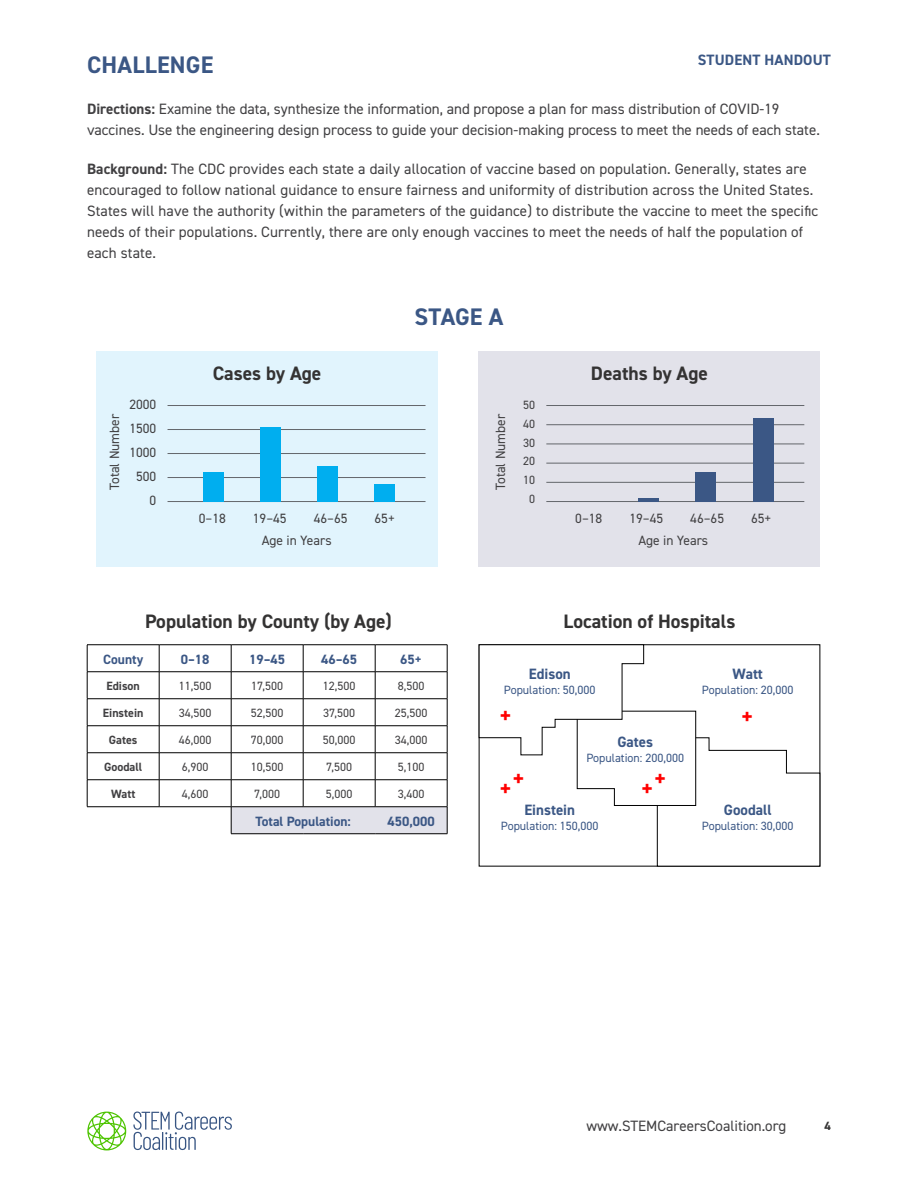
<style>
.page{position:relative;width:918px;height:1188px;background:#fff}
.page>*{position:absolute;margin:0;border:0;box-sizing:border-box;transform-origin:0 0}
.t1{font:700 24px "DIN2014";letter-spacing:.01em;color:#3b5785}
.t2{font:700 24px "DIN2014";color:#f00}
.t3{font:700 19.5px "DIN2014";color:#343333}
.t4{font:15px/21px "DIN2014";letter-spacing:.01em;color:#414042}
.t5{font:700 15px "DIN2014";color:#3b5785}
.t6{font:13.5px/24px "DIN2014";color:#414042;text-align:right}
.t7{font:700 13.5px "DIN2014";color:#3b5785}
.t8{font:12px/18.8px "DIN2014";color:#414042;text-align:center}
.t9{font:12px "DIN2014";color:#3b5785}
.t10{font:700 12px "DIN2014";color:#414042}
.t11{font:700 12px "DIN2014";color:#343333}
.s1{font-weight:700}
</style>
<div class="page">
<svg style="left:87px;top:1112px;width:39px;height:38px"></svg>
<svg style="left:133px;top:1112px;width:50px;height:18px"></svg>
<div style="left:96px;top:351px;width:342px;height:216px;background:#e1f4fd"></div>
<div style="left:478px;top:351px;width:342px;height:216px;background:#e2e2ea"></div>
<hr style="left:87px;top:644px;width:72px;height:1px;background:#000">
<hr style="left:159px;top:644px;width:72px;height:1px;background:#000">
<hr style="left:231px;top:644px;width:72px;height:1px;background:#000">
<hr style="left:303px;top:644px;width:72px;height:1px;background:#000">
<hr style="left:375px;top:644px;width:72px;height:1px;background:#000">
<hr style="left:87px;top:671px;width:72px;height:1px;background:#000">
<hr style="left:159px;top:671px;width:72px;height:1px;background:#000">
<hr style="left:87px;top:698px;width:72px;height:1px;background:#000">
<hr style="left:159px;top:698px;width:72px;height:1px;background:#000">
<hr style="left:87px;top:725px;width:72px;height:1px;background:#000">
<hr style="left:159px;top:725px;width:72px;height:1px;background:#000">
<hr style="left:87px;top:752px;width:72px;height:1px;background:#000">
<hr style="left:159px;top:752px;width:72px;height:1px;background:#000">
<hr style="left:87px;top:779px;width:72px;height:1px;background:#000">
<svg style="left:87px;top:645px;width:1px;height:161px"></svg>
<hr style="left:159px;top:779px;width:72px;height:1px;background:#000">
<svg style="left:159px;top:645px;width:1px;height:161px"></svg>
<hr style="left:87px;top:806px;width:72px;height:1px;background:#000">
<hr style="left:159px;top:806px;width:72px;height:1px;background:#000">
<svg style="left:231px;top:645px;width:217px;height:189px"></svg>
<hr style="left:231px;top:833px;width:72px;height:1px;background:#000">
<hr style="left:303px;top:833px;width:72px;height:1px;background:#000">
<hr style="left:375px;top:833px;width:72px;height:1px;background:#000">
<svg style="left:479px;top:644px;width:341px;height:223px"></svg>
<hr style="left:168px;top:405px;width:258px;height:1px;background:#63666b">
<hr style="left:168px;top:453px;width:258px;height:1px;background:#63666b">
<hr style="left:168px;top:429px;width:258px;height:1px;background:#63666b">
<hr style="left:168px;top:501px;width:258px;height:1px;background:#63666b">
<hr style="left:168px;top:477px;width:258px;height:1px;background:#63666b">
<div style="left:203px;top:472px;width:21px;height:30px;background:#00aeef"></div>
<div style="left:260px;top:428px;width:21px;height:74px;background:#00aeef"></div>
<div style="left:317px;top:467px;width:21px;height:35px;background:#00aeef"></div>
<div style="left:374px;top:484px;width:21px;height:18px;background:#00aeef"></div>
<hr style="left:546px;top:405px;width:258px;height:1px;background:#63666b">
<hr style="left:546px;top:444px;width:258px;height:1px;background:#63666b">
<hr style="left:546px;top:463px;width:258px;height:1px;background:#63666b">
<hr style="left:546px;top:424px;width:258px;height:1px;background:#63666b">
<hr style="left:546px;top:501px;width:258px;height:1px;background:#63666b">
<hr style="left:546px;top:482px;width:258px;height:1px;background:#63666b">
<hr style="left:638px;top:498px;width:21px;height:4px;background:#3b5785">
<div style="left:695px;top:472px;width:21px;height:30px;background:#3b5785"></div>
<div style="left:753px;top:419px;width:21px;height:83px;background:#3b5785"></div>
<p class="t5" style="left:698px;top:50px;width:134px">STUDENT HANDOUT</p>
<h1 class="t1" style="left:87px;top:48px;width:128px">CHALLENGE</h1>
<p class="t4" style="left:87px;top:98px;width:734px"><span class="s1">Directions:</span> Examine the data, synthesize the information, and propose a plan for mass distribution of COVID-19 vaccines. Use the engineering design process to guide your decision-making process to meet the needs of each state.</p>
<p class="t4" style="left:87px;top:158px;width:733px"><span class="s1">Background:</span> The CDC provides each state a daily allocation of vaccine based on population. Generally, states are encouraged to follow national guidance to ensure fairness and uniformity of distribution across the United States.<br>States will have the authority (within the parameters of the guidance) to distribute the vaccine to meet the specific needs of their populations. Currently, there are only enough vaccines to meet the needs of half the population of each state.</p>
<p class="t6" style="left:102px;top:490px;width:78px;rotate:-90deg">Total Number</p>
<p class="t6" style="left:129px;top:392px;width:28px">2000<br>1500<br>1000<br>500<br>0</p>
<h2 class="t3" style="left:213px;top:360px;width:110px">Cases by Age</h2>
<p class="t6" style="left:199px;top:506px;width:29px">0–18</p>
<p class="t6" style="left:253px;top:506px;width:35px">19–45</p>
<p class="t6" style="left:314px;top:506px;width:35px">46–65</p>
<p class="t6" style="left:375px;top:506px;width:22px">65+</p>
<p class="t6" style="left:262px;top:528px;width:71px">Age in Years</p>
<h1 class="t1" style="left:415px;top:300px;width:90px">STAGE A</h1>
<p class="t6" style="left:488px;top:490px;width:78px;rotate:-90deg">Total Number</p>
<p class="t8" style="left:523px;top:395px;width:13px">50<br>40<br>30<br>20<br>10<br>0</p>
<h2 class="t3" style="left:591px;top:360px;width:119px">Deaths by Age</h2>
<p class="t6" style="left:575px;top:506px;width:29px">0–18</p>
<p class="t6" style="left:629px;top:506px;width:35px">19–45</p>
<p class="t6" style="left:690px;top:506px;width:35px">46–65</p>
<p class="t6" style="left:751px;top:506px;width:22px">65+</p>
<p class="t6" style="left:638px;top:528px;width:71px">Age in Years</p>
<h2 class="t3" style="left:145px;top:609px;width:248px">Population by County (by Age)</h2>
<h2 class="t3" style="left:564px;top:609px;width:173px">Location of Hospitals</h2>
<p class="t7" style="left:103px;top:650px;width:41px">County</p>
<p class="t7" style="left:181px;top:650px;width:30px">0–18</p>
<p class="t7" style="left:249px;top:650px;width:38px">19–45</p>
<p class="t7" style="left:321px;top:650px;width:38px">46–65</p>
<p class="t7" style="left:400px;top:650px;width:23px">65+</p>
<p class="t10" style="left:106px;top:678px;width:35px">Edison</p>
<p class="t8" style="left:179px;top:676px;width:34px">11,500</p>
<p class="t8" style="left:251px;top:676px;width:33px">17,500</p>
<p class="t8" style="left:323px;top:676px;width:34px">12,500</p>
<p class="t8" style="left:398px;top:676px;width:28px">8,500</p>
<p class="t10" style="left:103px;top:705px;width:42px">Einstein</p>
<p class="t8" style="left:179px;top:703px;width:34px">34,500</p>
<p class="t8" style="left:251px;top:703px;width:34px">52,500</p>
<p class="t8" style="left:323px;top:703px;width:33px">37,500</p>
<p class="t8" style="left:395px;top:703px;width:34px">25,500</p>
<p class="t10" style="left:109px;top:732px;width:30px">Gates</p>
<p class="t8" style="left:179px;top:730px;width:34px">46,000</p>
<p class="t8" style="left:251px;top:730px;width:34px">70,000</p>
<p class="t8" style="left:323px;top:730px;width:34px">50,000</p>
<p class="t8" style="left:395px;top:730px;width:34px">34,000</p>
<p class="t10" style="left:104px;top:759px;width:40px">Goodall</p>
<p class="t8" style="left:182px;top:757px;width:28px">6,900</p>
<p class="t8" style="left:251px;top:757px;width:34px">10,500</p>
<p class="t8" style="left:326px;top:757px;width:27px">7,500</p>
<p class="t8" style="left:398px;top:757px;width:28px">5,100</p>
<p class="t10" style="left:111px;top:786px;width:26px">Watt</p>
<p class="t8" style="left:182px;top:784px;width:28px">4,600</p>
<p class="t8" style="left:254px;top:784px;width:27px">7,000</p>
<p class="t8" style="left:326px;top:784px;width:28px">5,000</p>
<p class="t8" style="left:398px;top:784px;width:28px">3,400</p>
<p class="t7" style="left:255px;top:812px;width:97px">Total Population:</p>
<p class="t7" style="left:388px;top:812px;width:49px">450,000</p>
<p class="t5" style="left:529px;top:663px;width:43px">Edison</p>
<p class="t9" style="left:504px;top:682px;width:93px">Population: 50,000</p>
<h1 class="t2" style="left:500px;top:700px;width:14px">+</h1>
<p class="t5" style="left:617px;top:732px;width:37px">Gates</p>
<p class="t9" style="left:586px;top:750px;width:99px">Population: 200,000</p>
<h1 class="t2" style="left:500px;top:768px;width:27px">++</h1>
<h1 class="t2" style="left:641px;top:768px;width:27px">++</h1>
<p class="t5" style="left:524px;top:800px;width:52px">Einstein</p>
<p class="t9" style="left:501px;top:819px;width:99px">Population: 150,000</p>
<p class="t5" style="left:733px;top:663px;width:32px">Watt</p>
<p class="t9" style="left:702px;top:682px;width:93px">Population: 20,000</p>
<h1 class="t2" style="left:741px;top:701px;width:14px">+</h1>
<p class="t5" style="left:724px;top:800px;width:49px">Goodall</p>
<p class="t9" style="left:702px;top:819px;width:93px">Population: 30,000</p>
<p class="t4" style="left:586px;top:1115px;width:202px">www.STEMCareersCoalition.org</p>
<p class="t11" style="left:825px;top:1118px;width:8px">4</p>
</div>
